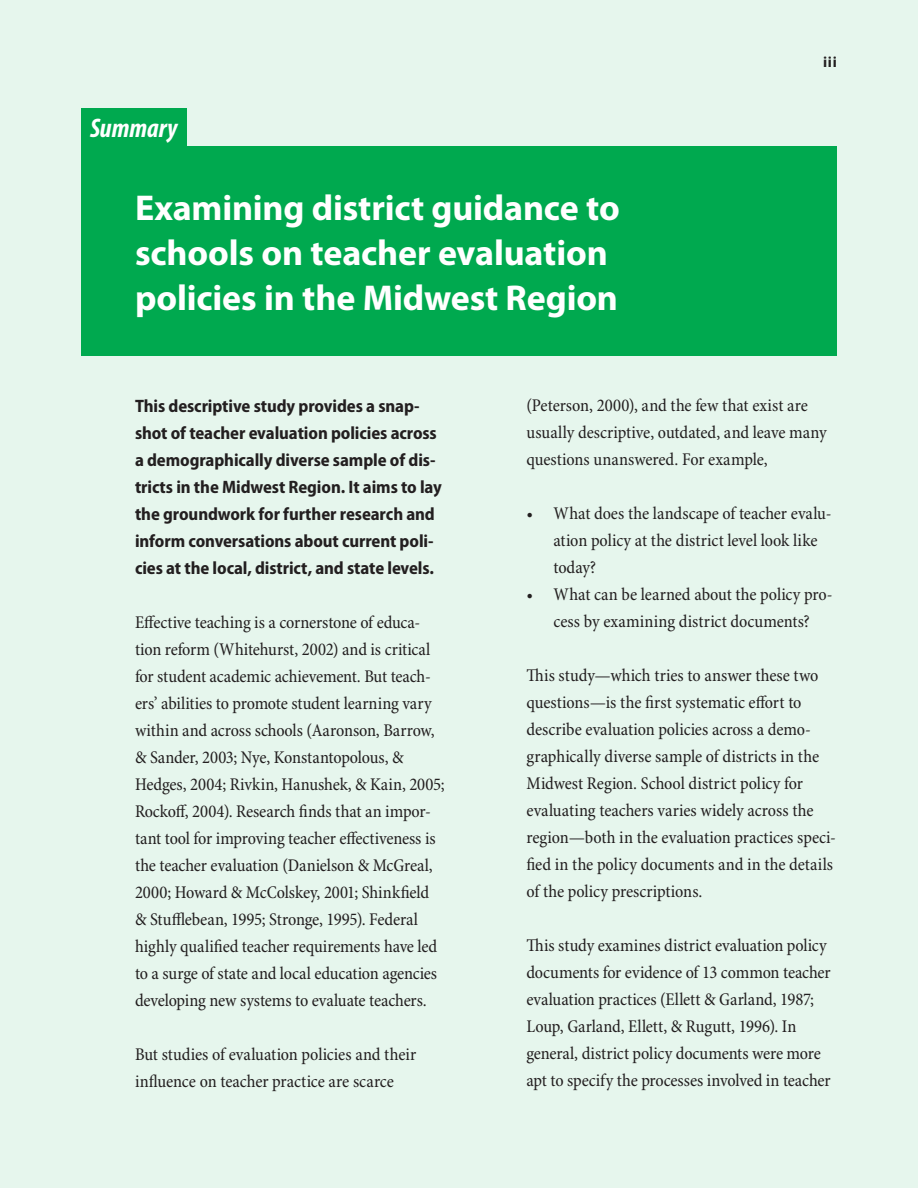
<style>
.page{position:relative;width:918px;height:1188px;background:#e6f6ed}
.page>*{position:absolute;margin:0;border:0;box-sizing:border-box;transform-origin:0 0}
.intro_title{font:700 36px/45px "Myriad Pro";letter-spacing:-.005em;color:#fff}
.Summary_word{font:italic 700 condensed 27px "Myriad Pro";color:#fff}
.intro_text{font:condensed 18px/27px "Minion Pro";letter-spacing:-.005em;color:#231f20}
.intro_blurb{font:700 semi-condensed 18px/27px "Myriad Pro";letter-spacing:-.005em;color:#231f20}
.running_head_right{font:700 15px "Myriad Pro";color:#231f20}
</style>
<div class="page">
<div style="left:81px;top:108px;width:105px;height:38px;background:#00a94f"></div>
<div style="left:81px;top:146px;width:756px;height:210px;background:#00a94f"></div>
<p class="Summary_word" style="left:90px;top:114px;width:89px">Summary</p>
<p class="intro_title" style="left:135px;top:186px;width:486px">Examining district guidance to schools on teacher evaluation policies in the Midwest Region</p>
<p class="running_head_right" style="left:823px;top:54px;width:16px">iii</p>
<p class="intro_blurb" style="left:135px;top:392px;width:308px">This descriptive study provides a snap&shy;shot of teacher evaluation policies across a demographically diverse sample of dis&shy;tricts in the Midwest Region. It aims to lay the groundwork for further research and inform conversations about current poli&shy;cies at the local, district, and state levels.</p>
<p class="intro_text" style="left:135px;top:609px;width:311px">Effective teaching is a cornerstone of educa&shy;tion reform (Whitehurst, 2002) and is critical for student academic achievement. But teach&shy;ers’ abilities to promote student learning vary within and across schools (Aaronson, Barrow, &amp; Sander, 2003; Nye, Konstantopolous, &amp; Hedges, 2004; Rivkin, Hanushek, &amp; Kain, 2005; Rockoff, 2004). Research finds that an impor&shy;tant tool for improving teacher effectiveness is the teacher evaluation (Danielson &amp; McGreal, 2000; Howard &amp; McColskey, 2001; Shinkfield &amp; Stufflebean, 1995; Stronge, 1995). Federal highly qualified teacher requirements have led to a surge of state and local education agencies developing new systems to evaluate teachers.</p>
<p class="intro_text" style="left:135px;top:1041px;width:283px">But studies of evaluation policies and their influence on teacher practice are scarce</p>
<p class="intro_text" style="left:526px;top:393px;width:302px">(Peterson, 2000), and the few that exist are usually descriptive, outdated, and leave many questions unanswered. For example,</p>
<p class="intro_text" style="left:554px;top:501px;width:280px;text-indent:-27px">• What does the landscape of teacher evalu&shy;ation policy at the district level look like today?</p>
<p class="intro_text" style="left:526px;top:582px;width:308px;text-align:center">• What can be learned about the policy pro&shy;cess by examining district documents?</p>
<p class="intro_text" style="left:526px;top:663px;width:311px">This study—which tries to answer these two questions—is the first systematic effort to describe evaluation policies across a demo&shy;graphically diverse sample of districts in the Midwest Region. School district policy for evaluating teachers varies widely across the region—both in the evaluation practices speci&shy;fied in the policy documents and in the details of the policy prescriptions.</p>
<p class="intro_text" style="left:526px;top:933px;width:306px">This study examines district evaluation policy documents for evidence of 13 common teacher evaluation practices (Ellett &amp; Garland, 1987; Loup, Garland, Ellett, &amp; Rugutt, 1996). In general, district policy documents were more apt to specify the processes involved in teacher</p>
</div>
